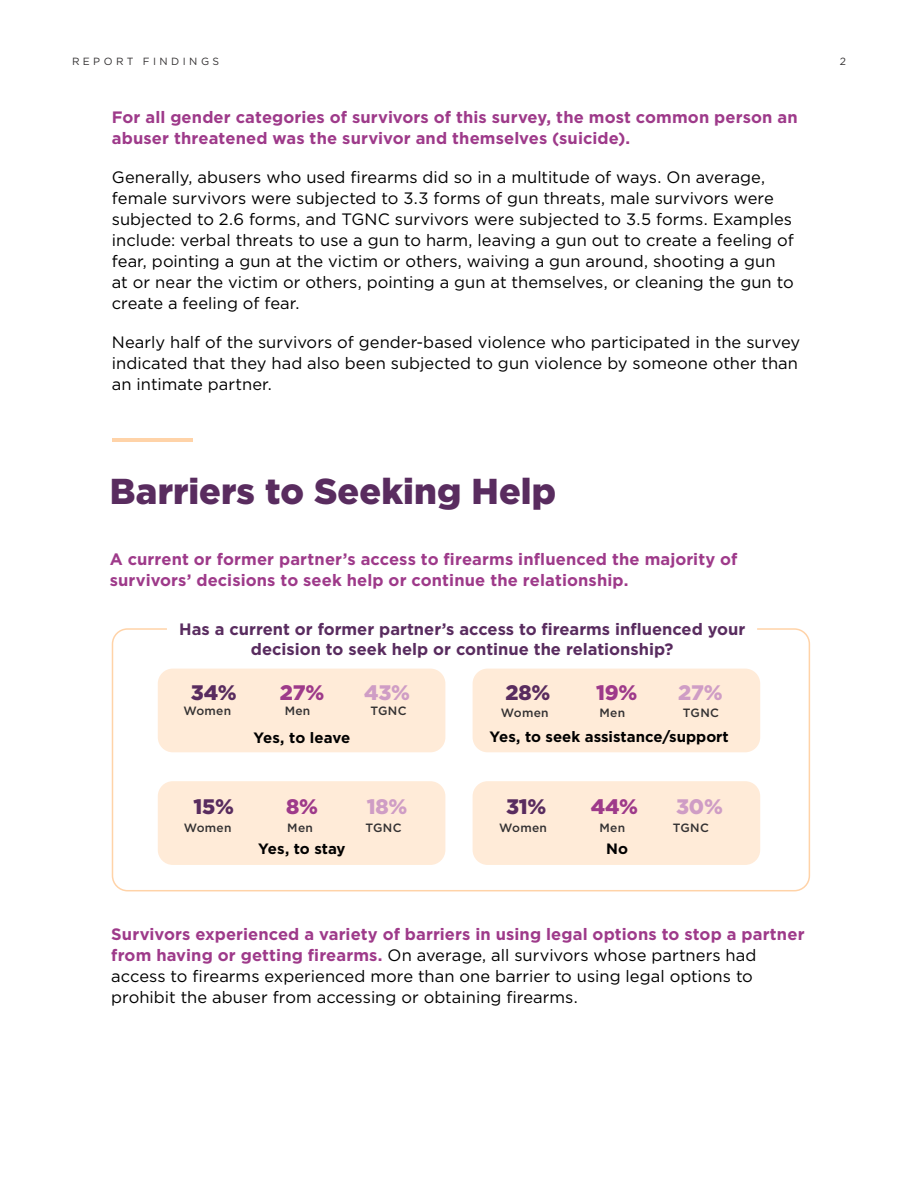
<style>
.page{position:relative;width:918px;height:1188px;background:#fff}
.page>*{position:absolute;margin:0;border:0;box-sizing:border-box;transform-origin:0 0}
.t1{font:900 36px "Gotham";letter-spacing:.005em;color:#592c5f}
.t2{font:900 21px "Gotham";letter-spacing:-.01em;color:#592c5f}
.t3{font:900 21px "Gotham";letter-spacing:-.01em;color:#cf9dc5}
.t4{font:900 21px "Gotham";color:#9e3a8a}
.t5{font:16.5px/21px "Gotham";color:#000}
.t6{font:700 16.5px/21px "Gotham";letter-spacing:.005em;color:#9e3a8a}
.t7{font:700 16.5px/19.8px "Gotham";color:#592c5f;text-align:center}
.t8{font:700 15px "Gotham";color:#000}
.t9{font:500 12px "Gotham";letter-spacing:.02em;color:#333132}
.t10{font:10.35px "Gotham";letter-spacing:.33em;color:#333132}
.s1{font-weight:700;color:#9e3a8a}
</style>
<div class="page">
<div style="left:473px;top:669px;width:287px;height:83px;background:#ffebd8;border-radius:15px"></div>
<div style="left:473px;top:781px;width:287px;height:84px;background:#ffebd8;border-radius:15px"></div>
<div style="left:158px;top:669px;width:287px;height:83px;background:#ffebd8;border-radius:15px"></div>
<div style="left:158px;top:781px;width:287px;height:84px;background:#ffebd8;border-radius:15px"></div>
<div style="left:112px;top:628px;width:698px;height:263px;border:2px solid #ffd3a8;border-radius:15px"></div>
<hr style="left:112px;top:438px;width:81px;height:3px;background:#ffd3a8">
<p class="t10" style="left:72px;top:55px;width:149px">REPORT FINDINGS</p>
<p class="t10" style="left:840px;top:54px;width:8px">2</p>
<p class="t6" style="left:112px;top:107px;width:687px">For all gender categories of survivors of this survey, the most common person an abuser threatened was the survivor and themselves (suicide).</p>
<p class="t5" style="left:112px;top:167px;width:683px">Generally, abusers who used firearms did so in a multitude of ways. On average, female survivors were subjected to 3.3 forms of gun threats, male survivors were subjected to 2.6 forms, and TGNC survivors were subjected to 3.5 forms. Examples include: verbal threats to use a gun to harm, leaving a gun out to create a feeling of fear, pointing a gun at the victim or others, waiving a gun around, shooting a gun at or near the victim or others, pointing a gun at themselves, or cleaning the gun to create a feeling of fear.</p>
<p class="t5" style="left:112px;top:332px;width:690px">Nearly half of the survivors of gender-based violence who participated in the survey indicated that they had also been subjected to gun violence by someone other than an intimate partner.</p>
<h1 class="t1" style="left:110px;top:467px;width:448px">Barriers to Seeking Help</h1>
<p class="t6" style="left:110px;top:549px;width:629px">A current or former partner’s access to firearms influenced the majority of survivors’ decisions to seek help or continue the relationship.</p>
<p class="t7" style="left:179px;top:619px;width:568px">Has a current or former partner’s access to firearms influenced your decision to seek help or continue the relationship?</p>
<p class="t2" style="left:191px;top:678px;width:48px">34%</p>
<p class="t3" style="left:364px;top:678px;width:47px">43%</p>
<p class="t4" style="left:596px;top:678px;width:43px">19%</p>
<p class="t4" style="left:280px;top:678px;width:46px">27%</p>
<p class="t2" style="left:506px;top:678px;width:46px">28%</p>
<p class="t3" style="left:678px;top:678px;width:46px">27%</p>
<p class="t9" style="left:370px;top:703px;width:38px">TGNC</p>
<p class="t9" style="left:683px;top:705px;width:38px">TGNC</p>
<p class="t9" style="left:183px;top:703px;width:49px">Women</p>
<p class="t9" style="left:501px;top:705px;width:49px">Women</p>
<p class="t9" style="left:285px;top:703px;width:27px">Men</p>
<p class="t9" style="left:600px;top:705px;width:27px">Men</p>
<p class="t8" style="left:253px;top:727px;width:99px">Yes, to leave</p>
<p class="t8" style="left:489px;top:727px;width:241px">Yes, to seek assistance/support</p>
<p class="t3" style="left:367px;top:792px;width:42px">18%</p>
<p class="t3" style="left:676px;top:792px;width:48px">30%</p>
<p class="t4" style="left:286px;top:792px;width:33px">8%</p>
<p class="t4" style="left:591px;top:792px;width:49px">44%</p>
<p class="t2" style="left:194px;top:792px;width:42px">15%</p>
<p class="t2" style="left:506px;top:792px;width:42px">31%</p>
<p class="t9" style="left:365px;top:820px;width:38px">TGNC</p>
<p class="t9" style="left:673px;top:820px;width:38px">TGNC</p>
<p class="t9" style="left:184px;top:820px;width:49px">Women</p>
<p class="t9" style="left:499px;top:820px;width:49px">Women</p>
<p class="t9" style="left:287px;top:820px;width:27px">Men</p>
<p class="t9" style="left:600px;top:820px;width:27px">Men</p>
<p class="t8" style="left:258px;top:839px;width:89px">Yes, to stay</p>
<p class="t8" style="left:606px;top:839px;width:24px">No</p>
<p class="t5" style="left:111px;top:924px;width:695px"><span class="s1">Survivors experienced a variety of barriers in using legal options to stop a partner from having or getting firearms.</span> On average, all survivors whose partners had access to firearms experienced more than one barrier to using legal options to prohibit the abuser from accessing or obtaining firearms.</p>
</div>
